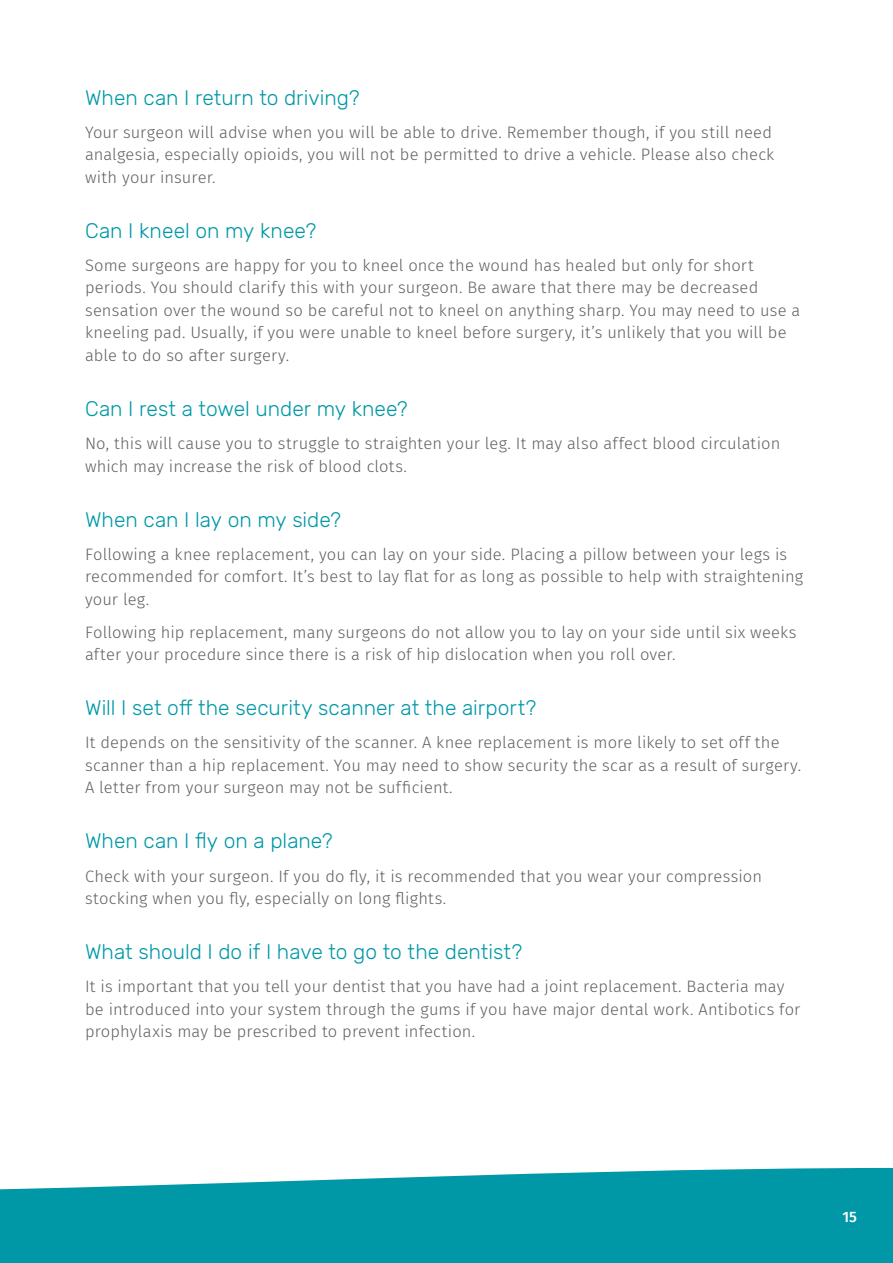
<style>
.page{position:relative;width:893px;height:1263px;background:#fff}
.page>*{position:absolute;margin:0;border:0;box-sizing:border-box;transform-origin:0 0}
.t1{font:300 21px "Rubik";color:#0098a7}
.t2{font:300 16.5px/22.5px "Fira Sans";letter-spacing:.005em;color:#5f6062}
.t3{font:500 15px "Fira Sans";color:#fff}
</style>
<div class="page">
<svg style="left:0;top:1168px;width:893px;height:95px;background:#18a1af"></svg>
<p class="t1" style="left:85px;top:86px;width:276px">When can I return to driving?</p>
<p class="t2" style="left:85px;top:121px;width:691px">Your surgeon will advise when you will be able to drive. Remember though, if you still need analgesia, especially opioids, you will not be permitted to drive a vehicle. Please also check with your insurer.</p>
<p class="t1" style="left:85px;top:219px;width:233px">Can I kneel on my knee?</p>
<p class="t2" style="left:85px;top:254px;width:717px">Some surgeons are happy for you to kneel once the wound has healed but only for short periods. You should clarify this with your surgeon. Be aware that there may be decreased sensation over the wound so be careful not to kneel on anything sharp. You may need to use a kneeling pad. Usually, if you were unable to kneel before surgery, it’s unlikely that you will be able to do so after surgery.</p>
<p class="t1" style="left:85px;top:397px;width:324px">Can I rest a towel under my knee?</p>
<p class="t2" style="left:85px;top:432px;width:697px">No, this will cause you to struggle to straighten your leg. It may also affect blood circulation which may increase the risk of blood clots.</p>
<p class="t1" style="left:85px;top:507px;width:258px">When can I lay on my side?</p>
<p class="t2" style="left:85px;top:543px;width:720px">Following a knee replacement, you can lay on your side. Placing a pillow between your legs is recommended for comfort. It’s best to lay flat for as long as possible to help with straightening your leg.</p>
<p class="t2" style="left:85px;top:621px;width:713px">Following hip replacement, many surgeons do not allow you to lay on your side until six weeks after your procedure since there is a risk of hip dislocation when you roll over.</p>
<p class="t1" style="left:85px;top:696px;width:453px">Will I set off the security scanner at the airport?</p>
<p class="t2" style="left:85px;top:731px;width:717px">It depends on the sensitivity of the scanner. A knee replacement is more likely to set off the scanner than a hip replacement. You may need to show security the scar as a result of surgery.<br>A letter from your surgeon may not be sufficient.</p>
<p class="t1" style="left:85px;top:829px;width:249px">When can I fly on a plane?</p>
<p class="t2" style="left:85px;top:864px;width:679px">Check with your surgeon. If you do fly, it is recommended that you wear your compression stocking when you fly, especially on long flights.</p>
<p class="t1" style="left:85px;top:940px;width:439px">What should I do if I have to go to the dentist?</p>
<p class="t2" style="left:85px;top:975px;width:717px">It is important that you tell your dentist that you have had a joint replacement. Bacteria may be introduced into your system through the gums if you have major dental work. Antibotics for prophylaxis may be prescribed to prevent infection.</p>
<p class="t3" style="left:842px;top:1205px;width:16px">15</p>
</div>
